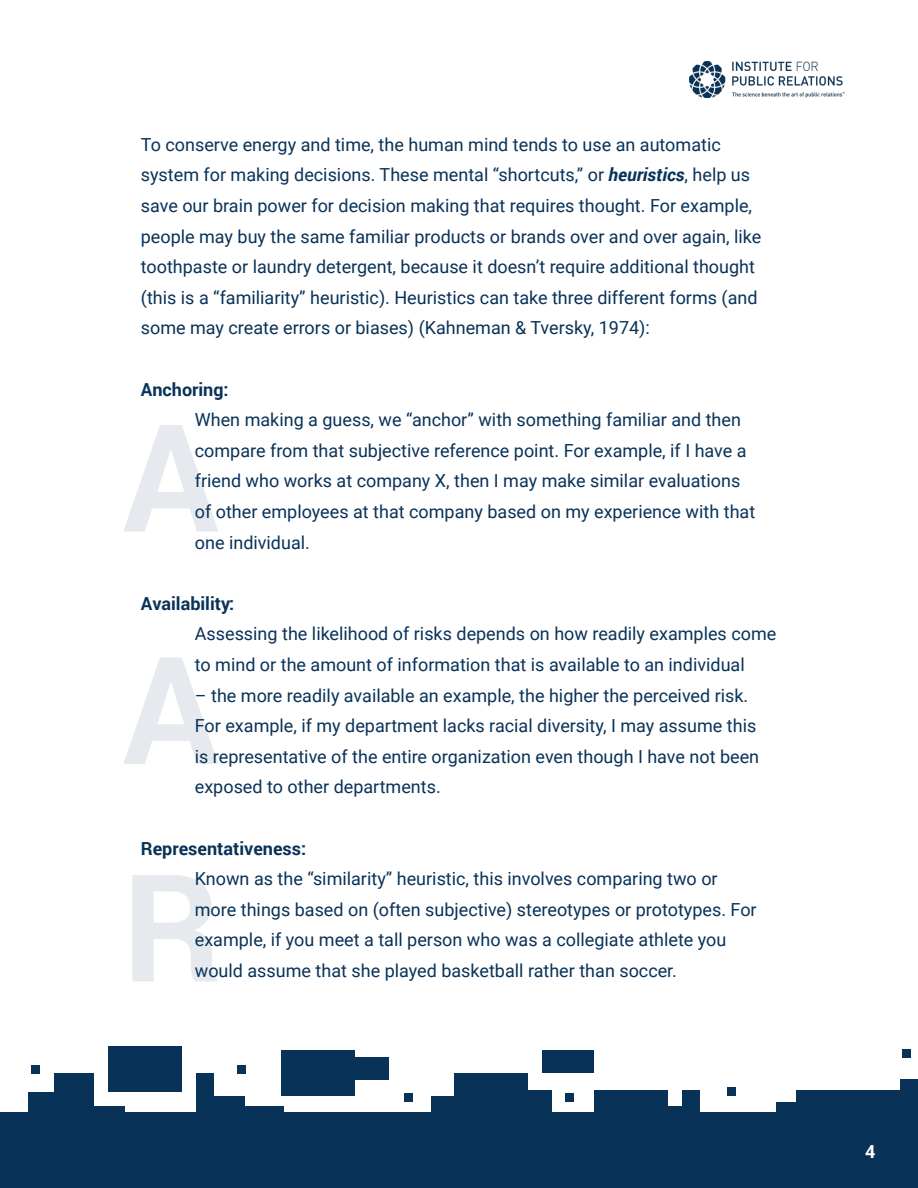
<style>
.page{position:relative;width:918px;height:1188px;background:#fff}
.page>*{position:absolute;margin:0;border:0;box-sizing:border-box;transform-origin:0 0}
.t1{font:700 150px/232.5px "Roboto";color:#093258}
.t2{font:18px/30.6px "Roboto";color:#093258}
.t3{font:700 18px "Roboto";color:#093258}
.t4{font:700 18px "Roboto";color:#fff}
.s1{font-weight:700;font-style:italic}
</style>
<div class="page">
<div style="left:0;top:1113px;width:918px;height:75px;background:#093258"></div>
<div style="left:796px;top:1090px;width:122px;height:46px;background:#093258"></div>
<div style="left:682px;top:1090px;width:18px;height:46px;background:#093258"></div>
<div style="left:29px;top:1092px;width:35px;height:56px;background:#093258"></div>
<div style="left:196px;top:1073px;width:18px;height:46px;background:#093258"></div>
<div style="left:431px;top:1096px;width:39px;height:46px;background:#093258"></div>
<div style="left:205px;top:1096px;width:39px;height:46px;background:#093258"></div>
<div style="left:513px;top:1090px;width:39px;height:46px;background:#093258"></div>
<div style="left:652px;top:1106px;width:39px;height:46px;background:#093258"></div>
<div style="left:776px;top:1102px;width:40px;height:46px;background:#093258"></div>
<div style="left:901px;top:1079px;width:17px;height:46px;background:#093258"></div>
<div style="left:214px;top:1106px;width:70px;height:46px;background:#093258"></div>
<div style="left:55px;top:1106px;width:70px;height:46px;background:#093258"></div>
<div style="left:54px;top:1073px;width:39px;height:46px;background:#093258"></div>
<div style="left:594px;top:1090px;width:74px;height:46px;background:#093258"></div>
<div style="left:454px;top:1073px;width:74px;height:46px;background:#093258"></div>
<div style="left:281px;top:1050px;width:74px;height:46px;background:#093258"></div>
<div style="left:542px;top:1050px;width:52px;height:23px;background:#093258"></div>
<div style="left:337px;top:1057px;width:52px;height:23px;background:#093258"></div>
<div style="left:108px;top:1046px;width:74px;height:46px;background:#093258"></div>
<div style="left:727px;top:1087px;width:8px;height:9px;background:#093258"></div>
<div style="left:903px;top:1049px;width:8px;height:9px;background:#093258"></div>
<div style="left:566px;top:1093px;width:8px;height:9px;background:#093258"></div>
<div style="left:404px;top:1093px;width:9px;height:9px;background:#093258"></div>
<div style="left:238px;top:1065px;width:8px;height:9px;background:#093258"></div>
<div style="left:32px;top:1065px;width:8px;height:9px;background:#093258"></div>
<img style="left:689px;top:61px;width:155px;height:36px">
<p class="t2" style="left:141px;top:128px;width:622px">To conserve energy and time, the human mind tends to use an automatic system for making decisions. These mental “shortcuts,” or <span class="s1">heuristics</span>, help us save our brain power for decision making that requires thought. For example, people may buy the same familiar products or brands over and over again, like toothpaste or laundry detergent, because it doesn’t require additional thought (this is a “familiarity” heuristic). Heuristics can take three different forms (and some may create errors or biases) (Kahneman &amp; Tversky, 1974):</p>
<p class="t3" style="left:141px;top:376px;width:89px">Anchoring:</p>
<p class="t2" style="left:195px;top:404px;width:562px">When making a guess, we “anchor” with something familiar and then compare from that subjective reference point. For example, if I have a friend who works at company X, then I may make similar evaluations of other employees at that company based on my experience with that one individual.</p>
<h1 class="t1" style="left:122px;top:356px;width:97px">A<br>A</h1>
<p class="t3" style="left:141px;top:591px;width:95px">Availability:</p>
<p class="t2" style="left:195px;top:618px;width:583px">Assessing the likelihood of risks depends on how readily examples come to mind or the amount of information that is available to an individual</p>
<p class="t2" style="left:195px;top:679px;width:566px">– the more readily available an example, the higher the perceived risk.<br>For example, if my department lacks racial diversity, I may assume this is representative of the entire organization even though I have not been exposed to other departments.</p>
<p class="t3" style="left:141px;top:835px;width:167px">Representativeness:</p>
<p class="t2" style="left:195px;top:863px;width:563px">Known as the “similarity” heuristic, this involves comparing two or more things based on (often subjective) stereotypes or prototypes. For example, if you meet a tall person who was a collegiate athlete you would assume that she played basketball rather than soccer.</p>
<h1 class="t1" style="left:122px;top:806px;width:101px">R</h1>
<p class="t4" style="left:865px;top:1139px;width:12px">4</p>
</div>
